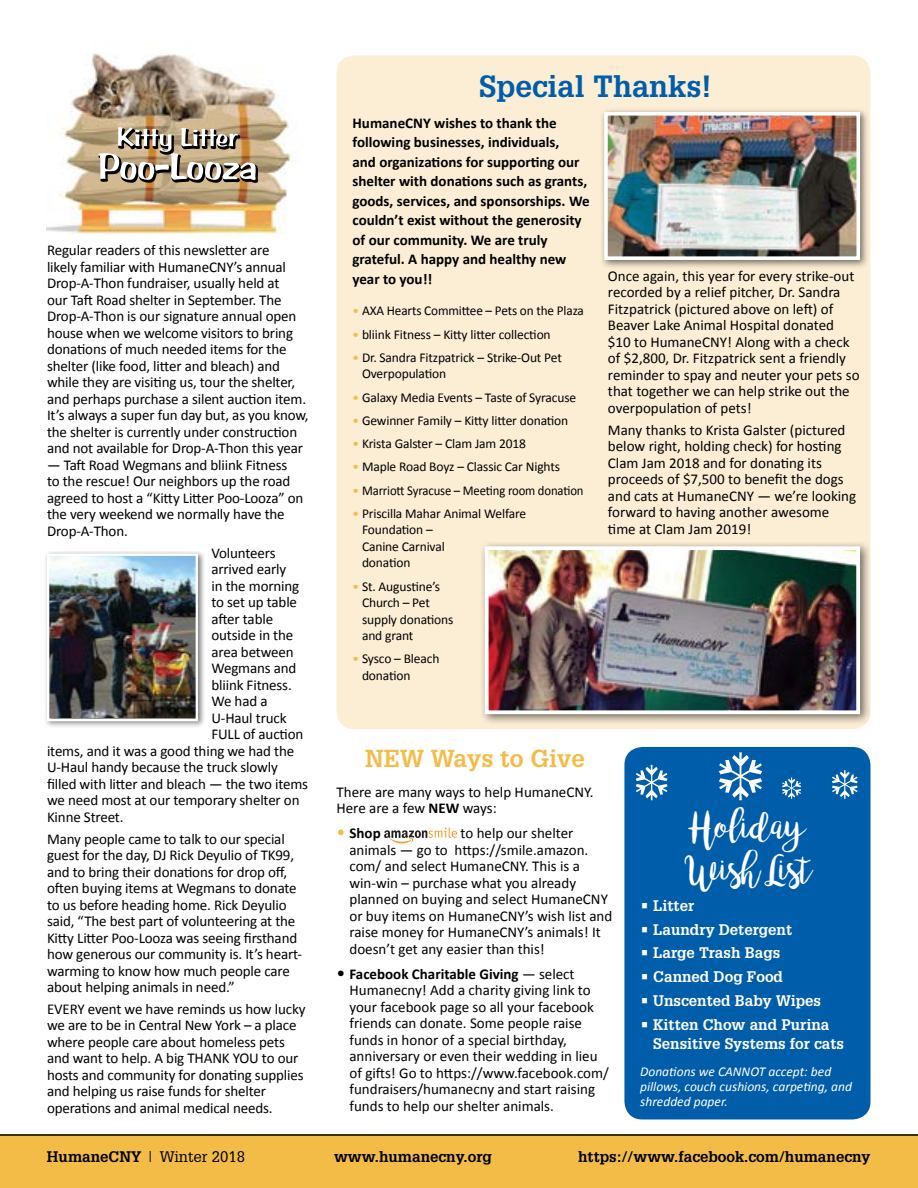
<style>
.page{position:relative;width:918px;height:1188px;background:#fff}
.page>*{position:absolute;margin:0;border:0;box-sizing:border-box;transform-origin:0 0}
.t1{font:39px/42px "bromello";color:#fff}
.t2{font:700 30px "Glypha";color:#005daa}
.t3{font:700 24px "Glypha";color:#f3bc47}
.t4{font:15px/16.5px "Calibri";letter-spacing:-.01em;color:#000}
.t5{font:700 15px/19.5px "Calibri";color:#000}
.t6{font:700 15px/19.5px "Glypha";color:#fff}
.t7{font:700 15px "Glypha";color:#000}
.t8{font:15px "Glypha";color:#000}
.t9{font:13.5px/16.5px "Calibri";letter-spacing:-.01em;color:#000}
.t10{font:italic 13.5px/15px "Calibri";color:#fff}
.t11{font:13.5px "Calibri";letter-spacing:-.01em;color:#000;scale:.94 1}
.s1{color:#f3bc47}
.s2{font-weight:700}
.s3{font-weight:400;font-size:18px;color:#f3bc47}
.s4{font-size:18px}
</style>
<div class="page">
<div style="left:337px;top:56px;width:533px;height:673px;background:#fceed5;border-radius:18px"></div>
<div style="left:480px;top:541px;width:391px;height:185px;background:#000;opacity:.56"></div>
<img style="left:490px;top:551px;width:365px;height:158px">
<div style="left:485px;top:546px;width:375px;height:168px;border:4px solid #fff"></div>
<div style="left:600px;top:108px;width:270px;height:162px;background:#000;opacity:.56"></div>
<img style="left:609px;top:117px;width:246px;height:138px">
<div style="left:604px;top:112px;width:256px;height:148px;border:4px solid #fff"></div>
<div style="left:624px;top:747px;width:246px;height:372px;background:#005daa;border-radius:18px"></div>
<div style="left:0;top:1135px;width:918px;height:53px;background:#f3bc47"></div>
<svg style="left:384px;top:827px;width:73px;height:16px"></svg>
<hr style="left:0;top:1134px;width:918px;height:2px;background:#000">
<div style="left:44px;top:551px;width:161px;height:177px;background:#000;opacity:.52"></div>
<img style="left:50px;top:557px;width:145px;height:161px">
<div style="left:47px;top:554px;width:151px;height:167px;border:2px solid #fff"></div>
<img style="left:47px;top:53px;width:246px;height:182px">
<img style="left:98px;top:53px;width:161px;height:182px">
<svg style="left:636px;top:752px;width:126px;height:48px"></svg>
<svg style="left:782px;top:770px;width:76px;height:29px"></svg>
<p class="t4" style="left:47px;top:242px;width:263px">Regular readers of this newsletter are<br>likely familiar with HumaneCNY’s annual Drop-A-Thon fundraiser, usually held at<br>our Taft Road shelter in September. The Drop-A-Thon is our signature annual open house when we welcome visitors to bring donations of much needed items for the shelter (like food, litter and bleach) and while they are visiting us, tour the shelter, and perhaps purchase a silent auction item.<br>It’s always a super fun day but, as you know, the shelter is currently under construction and not available for Drop-A-Thon this year</p>
<p class="t4" style="left:47px;top:457px;width:258px">— Taft Road Wegmans and bliink Fitness to the rescue! Our neighbors up the road agreed to host a “Kitty Litter Poo-Looza” on the very weekend we normally have the Drop-A-Thon.</p>
<p class="t4" style="left:211px;top:544px;width:66px">Volunteers</p>
<p class="t4" style="left:211px;top:561px;width:76px">arrived early</p>
<p class="t4" style="left:211px;top:577px;width:89px">in the morning</p>
<p class="t4" style="left:211px;top:594px;width:87px">to set up table</p>
<p class="t4" style="left:211px;top:610px;width:63px">after table</p>
<p class="t4" style="left:211px;top:627px;width:83px">outside in the</p>
<p class="t4" style="left:211px;top:643px;width:84px">area between</p>
<p class="t4" style="left:211px;top:660px;width:87px">Wegmans and</p>
<p class="t4" style="left:211px;top:676px;width:82px">bliink Fitness.</p>
<p class="t4" style="left:211px;top:693px;width:58px">We had a</p>
<p class="t4" style="left:211px;top:709px;width:77px">U-Haul truck</p>
<p class="t4" style="left:211px;top:726px;width:93px">FULL of auction</p>
<p class="t4" style="left:47px;top:742px;width:249px">items, and it was a good thing we had the</p>
<p class="t4" style="left:47px;top:759px;width:232px">U-Haul handy because the truck slowly</p>
<p class="t4" style="left:47px;top:775px;width:263px">filled with litter and bleach — the two items</p>
<p class="t4" style="left:47px;top:792px;width:254px">we need most at our temporary shelter on</p>
<p class="t4" style="left:47px;top:808px;width:78px">Kinne Street.</p>
<p class="t4" style="left:47px;top:830px;width:257px">Many people came to talk to our special guest for the day, DJ Rick Deyulio of TK99, and to bring their donations for drop off, often buying items at Wegmans to donate to us before heading home. Rick Deyulio said, “The best part of volunteering at the Kitty Litter Poo-Looza was seeing firsthand how generous our community is. It’s heart&shy;warming to know how much people care about helping animals in need.”</p>
<p class="t4" style="left:47px;top:1001px;width:260px">EVERY event we have reminds us how lucky we are to be in Central New York – a place where people care about homeless pets and want to help. A big THANK YOU to our hosts and community for donating supplies and helping us raise funds for shelter operations and animal medical needs.</p>
<h2 class="t2" style="left:479px;top:67px;width:234px">Special Thanks!</h2>
<p class="t5" style="left:352px;top:113px;width:239px">HumaneCNY wishes to thank the following businesses, individuals,<br>and organizations for supporting our shelter with donations such as grants, goods, services, and sponsorships. We couldn’t exist without the generosity of our community. We are truly grateful. A happy and healthy new year to you!!</p>
<p class="t9" style="left:352px;top:303px;width:233px"><span class="s1">•</span> AXA Hearts Committee – Pets on the Plaza</p>
<p class="t9" style="left:352px;top:326px;width:200px"><span class="s1">•</span> bliink Fitness – Kitty litter collection</p>
<p class="t9" style="left:362px;top:349px;width:201px;text-indent:-10px"><span class="s1">•</span> Dr. Sandra Fitzpatrick – Strike-Out Pet<br>Overpopulation</p>
<p class="t9" style="left:352px;top:389px;width:225px"><span class="s1">•</span> Galaxy Media Events – Taste of Syracuse</p>
<p class="t9" style="left:352px;top:412px;width:217px"><span class="s1">•</span> Gewinner Family – Kitty litter donation</p>
<p class="t9" style="left:352px;top:435px;width:175px"><span class="s1">•</span> Krista Galster – Clam Jam 2018</p>
<p class="t9" style="left:352px;top:459px;width:209px"><span class="s1">•</span> Maple Road Boyz – Classic Car Nights</p>
<p class="t11" style="left:352px;top:482px;width:247px"><span class="s1">•</span> Marriott Syracuse – Meeting room donation</p>
<p class="t9" style="left:362px;top:505px;width:166px;text-indent:-10px"><span class="s1">•</span> Priscilla Mahar Animal Welfare<br>Foundation –<br>Canine Carnival<br>donation</p>
<p class="t9" style="left:362px;top:578px;width:93px;text-indent:-10px"><span class="s1">•</span> St. Augustine’s<br>Church – Pet supply donations and grant</p>
<p class="t9" style="left:362px;top:651px;width:79px;text-indent:-10px"><span class="s1">•</span> Sysco – Bleach donation</p>
<p class="t4" style="left:608px;top:268px;width:253px">Once again, this year for every strike-out recorded by a relief pitcher, Dr. Sandra Fitzpatrick (pictured above on left) of Beaver Lake Animal Hospital donated $10 to HumaneCNY! Along with a check of $2,800, Dr. Fitzpatrick sent a friendly reminder to spay and neuter your pets so that together we can help strike out the overpopulation of pets!</p>
<p class="t4" style="left:608px;top:422px;width:250px">Many thanks to Krista Galster (pictured below right, holding check) for hosting Clam Jam 2018 and for donating its proceeds of $7,500 to benefit the dogs and cats at HumaneCNY — we’re looking forward to having another awesome time at Clam Jam 2019!</p>
<h3 class="t3" style="left:365px;top:743px;width:221px">NEW Ways to Give</h3>
<p class="t4" style="left:337px;top:784px;width:258px">There are many ways to help HumaneCNY.<br>Here are a few <span class="s2">NEW</span> ways:</p>
<p class="t5" style="left:337px;top:823px;width:46px"><span class="s3">•</span> Shop</p>
<p class="t4" style="left:349px;top:825px;width:264px;text-indent:111px">to help our shelter animals — go to https://smile.amazon. com/ and select HumaneCNY. This is a win-win – purchase what you already planned on buying and select HumaneCNY or buy items on HumaneCNY’s wish list and raise money for HumaneCNY’s animals! It doesn’t get any easier than this!</p>
<p class="t4" style="left:349px;top:965px;width:261px;text-indent:-13px"><span class="s4">•</span> <span class="s2">Facebook Charitable Giving</span> — select Humanecny! Add a charity giving link to your facebook page so all your facebook friends can donate. Some people raise funds in honor of a special birthday, anniversary or even their wedding in lieu of gifts! Go to https://www.facebook.com/ fundraisers/humanecny and start raising funds to help our shelter animals.</p>
<h1 class="t1" style="left:685px;top:809px;width:129px">Holiday<br>Wish List</h1>
<p class="t6" style="left:640px;top:895px;width:55px">• Litter</p>
<p class="t6" style="left:640px;top:919px;width:154px">• Laundry Detergent</p>
<p class="t6" style="left:640px;top:943px;width:142px">• Large Trash Bags</p>
<p class="t6" style="left:640px;top:967px;width:144px">• Canned Dog Food</p>
<p class="t6" style="left:640px;top:990px;width:182px">• Unscented Baby Wipes</p>
<p class="t6" style="left:653px;top:1014px;width:192px;text-indent:-13px">• Kitten Chow and Purina<br>Sensitive Systems for cats</p>
<p class="t10" style="left:640px;top:1063px;width:213px">Donations we CANNOT accept: bed pillows, couch cushions, carpeting, and shredded paper.</p>
<p class="t8" style="left:47px;top:1147px;width:200px"><span class="s2">HumaneCNY</span> | Winter 2018</p>
<p class="t7" style="left:334px;top:1147px;width:159px">www.humanecny.org</p>
<p class="t7" style="left:578px;top:1147px;width:294px">https://www.facebook.com/humanecny</p>
</div>
